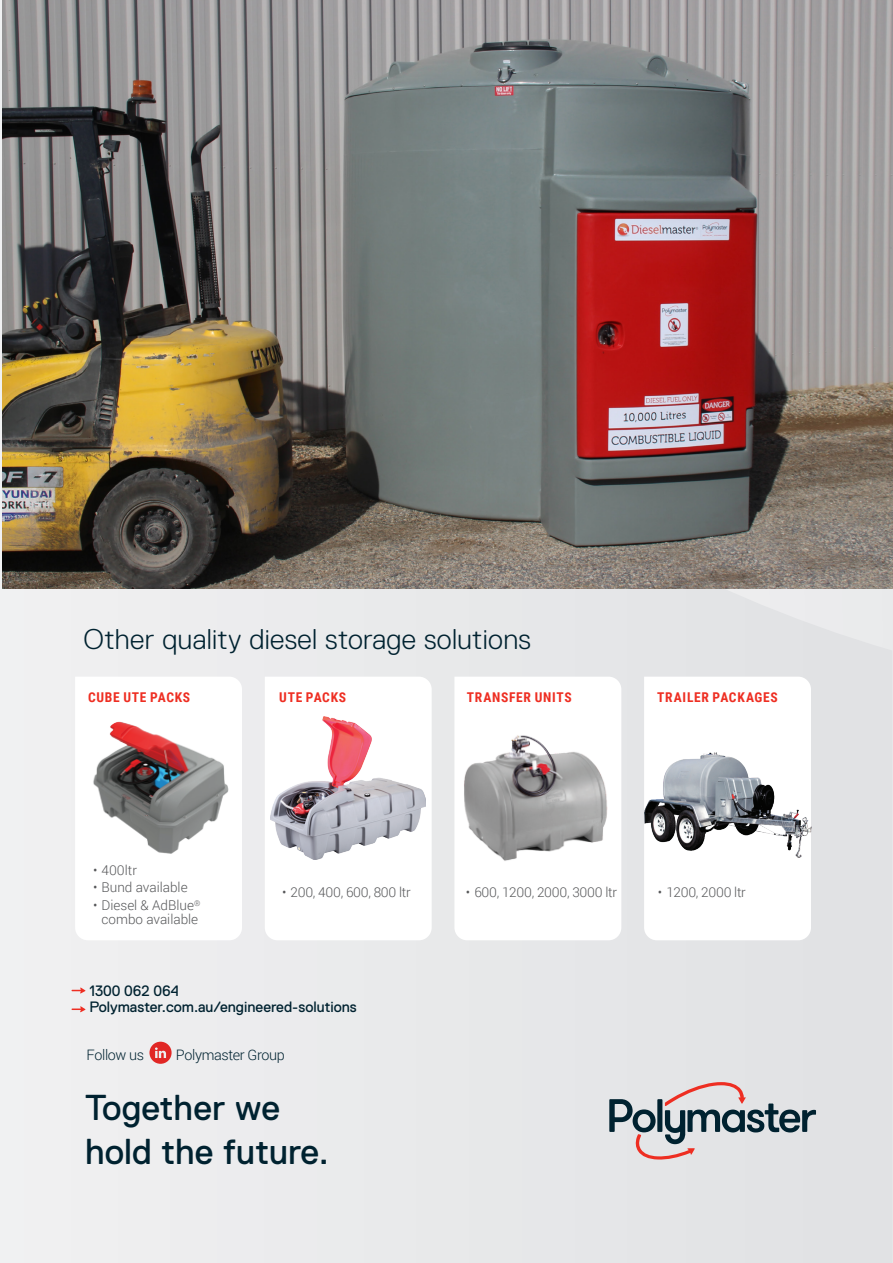
<style>
.page{position:relative;width:893px;height:1263px;background:#fff}
.page>*{position:absolute;margin:0;border:0;box-sizing:border-box;transform-origin:0 0}
.t1{font:36px/43.2px "Replica";color:#002230}
.t2{font:300 28.5px "Replica Std";letter-spacing:.01em;color:#002230}
.t3{font:15px/16.5px "Replica";color:#002230}
.t4{font:300 14.4px "Roboto";letter-spacing:-.025em;color:#002230}
.t5{font:300 13.5px/13.5px "Roboto";letter-spacing:-.005em;color:#57585a;text-align:center}
.t6{font:700 13.5px "Roboto Condensed";letter-spacing:.05em;color:#ee2e22}
</style>
<div class="page">
<div style="left:0;top:0;width:892px;height:1263px;background:#e8e9ea"></div>
<svg style="left:75px;top:677px;width:167px;height:263px"></svg>
<svg style="left:454px;top:677px;width:167px;height:263px"></svg>
<svg style="left:265px;top:677px;width:167px;height:263px"></svg>
<svg style="left:644px;top:677px;width:167px;height:263px"></svg>
<svg style="left:609px;top:1082px;width:207px;height:78px;background:#bcbbbf"></svg>
<svg style="left:72px;top:987px;width:14px;height:6px"></svg>
<svg style="left:72px;top:1006px;width:14px;height:6px"></svg>
<svg style="left:149px;top:1042px;width:23px;height:22px"></svg>
<img style="left:456px;top:730px;width:162px;height:135px">
<img style="left:88px;top:719px;width:146px;height:144px">
<img style="left:270px;top:716px;width:155px;height:144px">
<img style="left:644px;top:738px;width:167px;height:134px">
<img style="left:3px;top:0;width:890px;height:589px">
<h1 class="t2" style="left:84px;top:623px;width:449px">Other quality diesel storage solutions</h1>
<h3 class="t6" style="left:467px;top:688px;width:106px">TRANSFER UNITS</h3>
<h3 class="t6" style="left:88px;top:688px;width:104px">CUBE UTE PACKS</h3>
<h3 class="t6" style="left:279px;top:688px;width:68px">UTE PACKS</h3>
<h3 class="t6" style="left:657px;top:688px;width:122px">TRAILER PACKAGES</h3>
<p class="t5" style="left:93px;top:863px;width:45px">• 400ltr</p>
<p class="t5" style="left:93px;top:880px;width:96px">• Bund available</p>
<p class="t5" style="left:93px;top:898px;width:109px">• Diesel &amp; AdBlue<sup>® </sup>combo available</p>
<p class="t5" style="left:282px;top:885px;width:130px">• 200, 400, 600, 800 ltr</p>
<p class="t3" style="left:89px;top:982px;width:269px">1300 062 064<br>Polymaster.com.au/engineered-solutions</p>
<p class="t4" style="left:87px;top:1044px;width:59px">Follow us</p>
<p class="t4" style="left:176px;top:1044px;width:111px">Polymaster Group</p>
<p class="t1" style="left:85px;top:1086px;width:245px">Together we hold the future.</p>
<p class="t5" style="left:466px;top:885px;width:153px">• 600, 1200, 2000, 3000 ltr</p>
<p class="t5" style="left:658px;top:885px;width:90px">• 1200, 2000 ltr</p>
</div>
